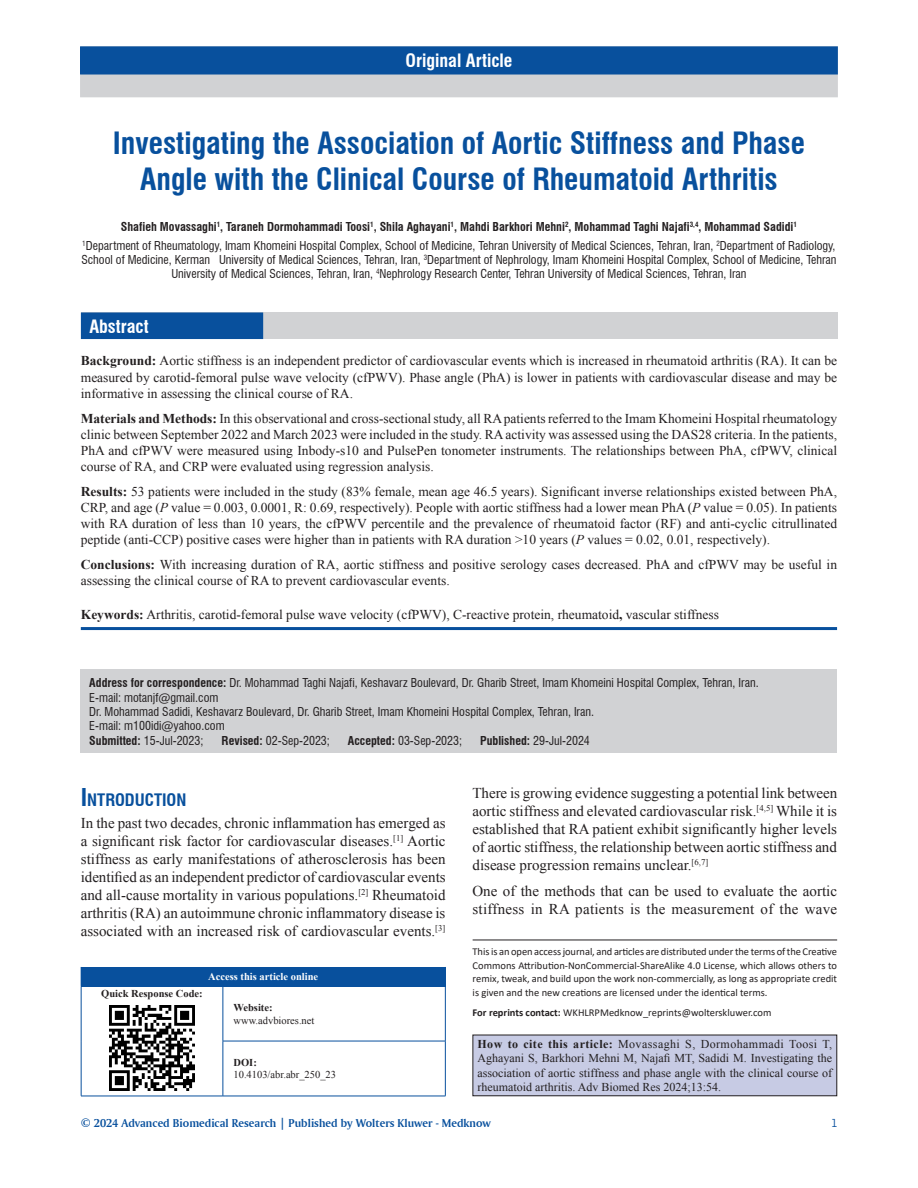
<style>
.page{position:relative;width:918px;height:1188px;background:#fff}
.page>*{position:absolute;margin:0;border:0;box-sizing:border-box;transform-origin:0 0}
.AT{font:700 condensed 30px/36px "Swiss 721 BT";color:#08509d;text-align:center}
.AH{font:700 condensed 18px "Swiss 721 BT";color:#fff}
.ABSH{font:700 condensed 18px "Swiss 721 BT";color:#fff}
.t1{font:700 condensed 16.8px "Swiss 721 BT";color:#08509d}
.TX{font:15px/18px "Times New Roman";color:#231f20;text-align:justify}
.ABS{font:13.5px/16.2px "Times New Roman";color:#231f20;text-align:justify}
.KWD{font:13.5px "Times New Roman";color:#231f20}
.AFF{font:condensed 12px/14.4px "Swiss 721 BT";color:#231f20;text-align:center}
.ADD{font:condensed 12px/14.4px "Swiss 721 BT";color:#231f20}
.HTC{font:12px/14.4px "Times New Roman";color:#231f20;text-align:justify}
.AU{font:700 condensed 12px "Swiss 721 BT";color:#231f20}
.HIS{font:condensed 12px "Swiss 721 BT";color:#231f20}
.t2{font:12px "Amerigo BT Bold A";color:#08509d}
.t3{font:12px "Bell Centennial BT Address";color:#08509d}
.OS{font:10.5px/13.5px "Calibri";color:#231f20;text-align:justify}
.Website{font:10.5px/12.6px "Times New Roman";color:#231f20}
.ATAO{font:700 10.5px "Times New Roman";color:#fff}
.QRC{font:700 10.5px "Times New Roman";color:#231f20}
.s1{font-weight:700}
.s2{font-style:italic}
.s3{font-size:24px}
</style>
<div class="page">
<div style="left:80px;top:46px;width:758px;height:51px;background:#d1d2d4"></div>
<div style="left:81px;top:47px;width:756px;height:27px;background:#08509d"></div>
<div style="left:80px;top:46px;width:758px;height:29px;border:2px solid #08509d"></div>
<div style="left:81px;top:313px;width:756px;height:26px;background:#d1d2d4"></div>
<div style="left:81px;top:312px;width:182px;height:27px;background:#08509d"></div>
<hr style="left:81px;top:627px;width:756px;height:3px;background:#08509d">
<hr style="left:473px;top:940px;width:364px;height:1px;background:#231f20">
<div style="left:473px;top:1035px;width:364px;height:61px;background:#c7cbe4"></div>
<div style="left:472px;top:1035px;width:365px;height:61px;border:1px solid #231f20"></div>
<div style="left:81px;top:967px;width:364px;height:19px;background:#08509d"></div>
<svg style="left:445px;top:967px;width:1px;height:19px"></svg>
<hr style="left:81px;top:986px;width:1px;height:55px;background:#08509d">
<hr style="left:81px;top:1041px;width:1px;height:55px;background:#08509d">
<hr style="left:81px;top:986px;width:142px;height:1px;background:#08509d">
<hr style="left:223px;top:986px;width:1px;height:55px;background:#08509d">
<hr style="left:223px;top:986px;width:223px;height:1px;background:#08509d">
<hr style="left:445px;top:986px;width:1px;height:55px;background:#08509d">
<hr style="left:81px;top:1096px;width:142px;height:1px;background:#08509d">
<hr style="left:223px;top:1041px;width:1px;height:55px;background:#08509d">
<hr style="left:223px;top:1041px;width:223px;height:1px;background:#08509d">
<hr style="left:445px;top:1041px;width:1px;height:55px;background:#08509d">
<hr style="left:223px;top:1096px;width:223px;height:1px;background:#08509d">
<img style="left:110px;top:1005px;width:84px;height:85px">
<div style="left:81px;top:670px;width:756px;height:83px;background:#d1d2d4"></div>
<p class="AH" style="left:405px;top:50px;width:109px">Original Article</p>
<p class="AT" style="left:113px;top:125px;width:694px">Investigating the Association of Aortic Stiffness and Phase<br>Angle with the Clinical Course of Rheumatoid Arthritis</p>
<p class="AU" style="left:121px;top:219px;width:678px">Shafieh Movassaghi<sup>1</sup>, Taraneh Dormohammadi Toosi<sup>1</sup>, Shila Aghayani<sup>1</sup>, Mahdi Barkhori Mehni<sup>2</sup>, Mohammad Taghi Najafi<sup>3,4</sup>, Mohammad Sadidi<sup>1</sup></p>
<p class="AFF" style="left:81px;top:238px;width:757px"><sup>1</sup>Department of Rheumatology, Imam Khomeini Hospital Complex, School of Medicine, Tehran University of Medical Sciences, Tehran, Iran, <sup>2</sup>Department of Radiology,<br>School of Medicine, Kerman University of Medical Sciences, Tehran, Iran, <sup>3</sup>Department of Nephrology, Imam Khomeini Hospital Complex, School of Medicine, Tehran<br>University of Medical Sciences, Tehran, Iran, <sup>4</sup>Nephrology Research Center, Tehran University of Medical Sciences, Tehran, Iran</p>
<p class="ABSH" style="left:89px;top:315px;width:61px">Abstract</p>
<p class="ABS" style="left:81px;top:353px;width:758px"><span class="s1">Background:</span> Aortic stiffness is an independent predictor of cardiovascular events which is increased in rheumatoid arthritis (RA). It can be measured by carotid‑femoral pulse wave velocity (cfPWV). Phase angle (PhA) is lower in patients with cardiovascular disease and may be informative in assessing the clinical course of RA.</p>
<p class="ABS" style="left:81px;top:410px;width:758px"><span class="s1">Materials and Methods:</span> In this observational and cross‑sectional study, all RA patients referred to the Imam Khomeini Hospital rheumatology clinic between September 2022 and March 2023 were included in the study. RA activity was assessed using the DAS28 criteria. In the patients, PhA and cfPWV were measured using Inbody‑s10 and PulsePen tonometer instruments. The relationships between PhA, cfPWV, clinical course of RA, and CRP were evaluated using regression analysis.</p>
<p class="ABS" style="left:81px;top:483px;width:758px"><span class="s1">Results:</span> 53 patients were included in the study (83% female, mean age 46.5 years). Significant inverse relationships existed between PhA, CRP, and age (<span class="s2">P</span> value = 0.003, 0.0001, R: 0.69, respectively). People with aortic stiffness had a lower mean PhA (<span class="s2">P</span> value = 0.05). In patients with RA duration of less than 10 years, the cfPWV percentile and the prevalence of rheumatoid factor (RF) and anti‑cyclic citrullinated peptide (anti‑CCP) positive cases were higher than in patients with RA duration &gt;10 years (<span class="s2">P</span> values = 0.02, 0.01, respectively).</p>
<p class="ABS" style="left:81px;top:556px;width:758px"><span class="s1">Conclusions:</span> With increasing duration of RA, aortic stiffness and positive serology cases decreased. PhA and cfPWV may be useful in assessing the clinical course of RA to prevent cardiovascular events.</p>
<p class="KWD" style="left:81px;top:605px;width:640px"><span class="s1">Keywords:</span> Arthritis, carotid‑femoral pulse wave velocity (cfPWV), C‑reactive protein, rheumatoid<span class="s1">,</span> vascular stiffness</p>
<p class="ADD" style="left:89px;top:676px;width:671px"><span class="s1">Address for correspondence:</span> Dr. Mohammad Taghi Najafi, Keshavarz Boulevard, Dr. Gharib Street, Imam Khomeini Hospital Complex, Tehran, Iran.<br>E‑mail: motanjf@gmail.com<br>Dr. Mohammad Sadidi, Keshavarz Boulevard, Dr. Gharib Street, Imam Khomeini Hospital Complex, Tehran, Iran.<br>E‑mail: m100idi@yahoo.com</p>
<p class="HIS" style="left:89px;top:733px;width:116px"><span class="s1">Submitted:</span> 15‑Jul‑2023;</p>
<p class="HIS" style="left:222px;top:733px;width:110px"><span class="s1">Revised:</span> 02‑Sep‑2023;</p>
<p class="HIS" style="left:348px;top:733px;width:116px"><span class="s1">Accepted:</span> 03‑Sep‑2023;</p>
<p class="HIS" style="left:480px;top:733px;width:111px"><span class="s1">Published:</span> 29-Jul-2024</p>
<h1 class="t1" style="left:81px;top:789px;width:107px"><span class="s3">I</span>NTRODUCTION</h1>
<p class="TX" style="left:81px;top:814px;width:366px">In the past two decades, chronic inflammation has emerged as a significant risk factor for cardiovascular diseases.<sup>[1]</sup> Aortic stiffness as early manifestations of atherosclerosis has been identified as an independent predictor of cardiovascular events and all‑cause mortality in various populations.<sup>[2]</sup> Rheumatoid arthritis (RA) an autoimmune chronic inflammatory disease is associated with an increased risk of cardiovascular events.<sup>[3]</sup></p>
<p class="ATAO" style="left:208px;top:969px;width:111px">Access this article online</p>
<p class="QRC" style="left:101px;top:987px;width:103px">Quick Response Code:</p>
<p class="Website" style="left:234px;top:1001px;width:82px"><span class="s1">Website: </span>www.advbiores.net</p>
<p class="Website" style="left:234px;top:1056px;width:104px"><span class="s1">DOI:<br></span>10.4103/abr.abr_250_23</p>
<p class="TX" style="left:472px;top:783px;width:366px">There is growing evidence suggesting a potential link between aortic stiffness and elevated cardiovascular risk.<sup>[4,5]</sup> While it is established that RA patient exhibit significantly higher levels of aortic stiffness, the relationship between aortic stiffness and disease progression remains unclear.<sup>[6,7]</sup></p>
<p class="TX" style="left:472px;top:882px;width:366px">One of the methods that can be used to evaluate the aortic stiffness in RA patients is the measurement of the wave</p>
<p class="OS" style="left:473px;top:945px;width:366px">This is an open access journal, and articles are distributed under the terms of the Creative Commons Attribution‑NonCommercial‑ShareAlike 4.0 License, which allows others to remix, tweak, and build upon the work non‑commercially, as long as appropriate credit is given and the new creations are licensed under the identical terms.</p>
<p class="OS" style="left:473px;top:1006px;width:300px"><span class="s1">For reprints contact:</span> WKHLRPMedknow_reprints@wolterskluwer.com</p>
<p class="HTC" style="left:478px;top:1037px;width:356px"><span class="s1">How to cite this article:</span> Movassaghi S, Dormohammadi Toosi T, Aghayani S, Barkhori Mehni M, Najafi MT, Sadidi M. Investigating the association of aortic stiffness and phase angle with the clinical course of rheumatoid arthritis. Adv Biomed Res 2024;13:54.</p>
<p class="t2" style="left:81px;top:1116px;width:412px">© 2024 Advanced Biomedical Research | Published by Wolters Kluwer - Medknow</p>
<p class="t3" style="left:832px;top:1116px;width:7px">1</p>
</div>
